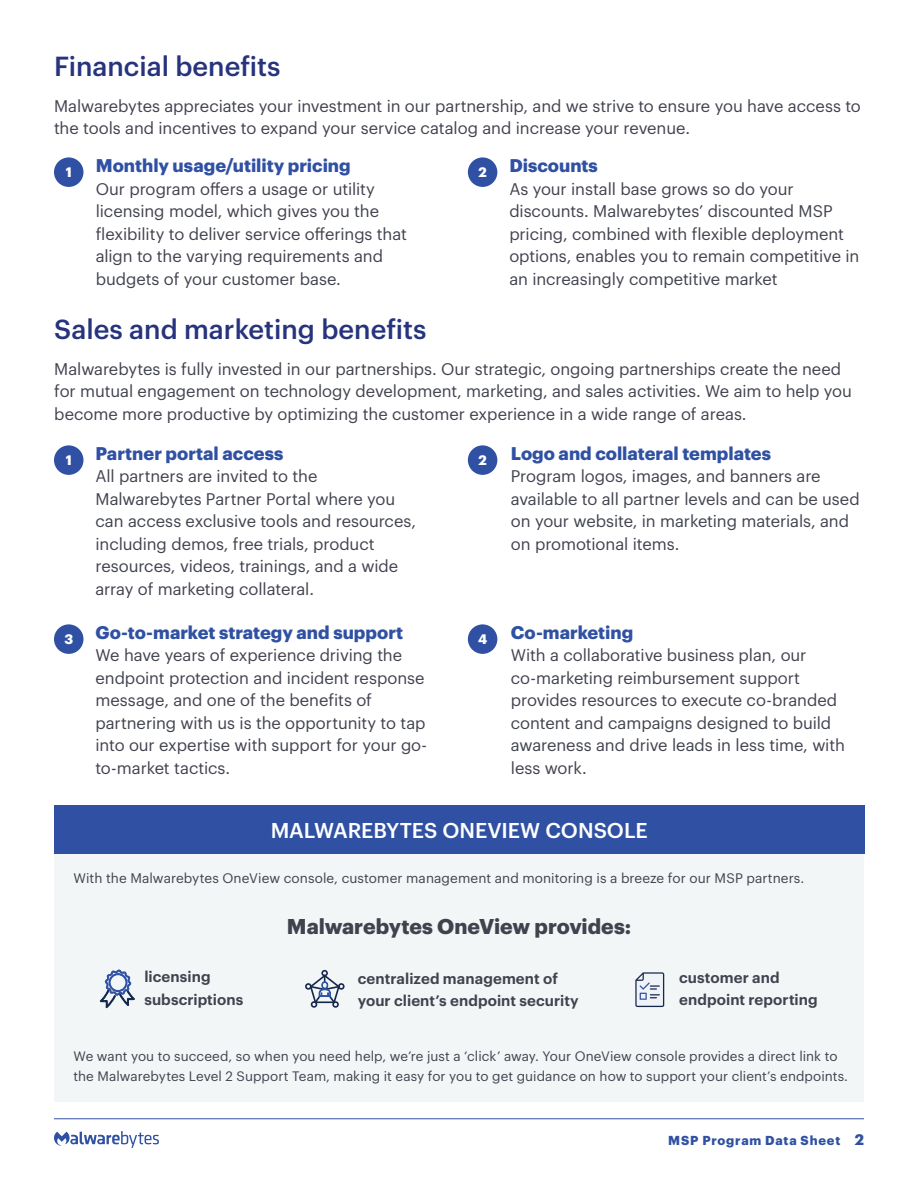
<style>
.page{position:relative;width:918px;height:1188px;background:#fff}
.page>*{position:absolute;margin:0;border:0;box-sizing:border-box;transform-origin:0 0}
.t1{font:500 27px "Graphik";color:#27347d}
.t2{font:700 21px "Graphik";letter-spacing:-.005em;color:#40424e}
.t3{font:500 21px "Graphik";letter-spacing:-.005em;color:#fff}
.t4{font:700 18px "Graphik";color:#3051a3}
.t5{font:16.5px/22.5px "Graphik";letter-spacing:-.005em;color:#40424e}
.t6{font:600 15px/22.5px "Graphik";letter-spacing:.005em;color:#40424e}
.t7{font:13.5px/19.8px "Graphik";letter-spacing:.005em;color:#40424e}
.t8{font:700 13.5px "Graphik";color:#fff}
.t9{font:700 12.75px "Graphik";letter-spacing:.065em;color:#3051a3}
.s1{font-size:15px}
</style>
<div class="page">
<hr style="left:54px;top:1118px;width:810px;height:1px;background:#3051a3">
<svg style="left:54px;top:1131px;width:105px;height:17px"></svg>
<div style="left:468px;top:624px;width:29px;height:30px;background:#3051a3;border-radius:50%"></div>
<div style="left:54px;top:624px;width:29px;height:30px;background:#3051a3;border-radius:50%"></div>
<div style="left:468px;top:157px;width:29px;height:30px;background:#3051a3;border-radius:50%"></div>
<div style="left:468px;top:445px;width:29px;height:30px;background:#3051a3;border-radius:50%"></div>
<div style="left:54px;top:157px;width:29px;height:30px;background:#3051a3;border-radius:50%"></div>
<div style="left:54px;top:445px;width:29px;height:30px;background:#3051a3;border-radius:50%"></div>
<div style="left:54px;top:806px;width:810px;height:48px;background:#3051a3"></div>
<div style="left:54px;top:854px;width:810px;height:248px;background:#f3f6f7"></div>
<svg style="left:305px;top:970px;width:40px;height:38px"></svg>
<svg style="left:100px;top:970px;width:35px;height:39px"></svg>
<svg style="left:635px;top:972px;width:29px;height:35px"></svg>
<h1 class="t1" style="left:54px;top:46px;width:228px">Financial benefits</h1>
<p class="t5" style="left:54px;top:93px;width:808px">Malwarebytes appreciates your investment in our partnership, and we strive to ensure you have access to the tools and incentives to expand your service catalog and increase your revenue.</p>
<p class="t8" style="left:66px;top:161px;width:8px">1</p>
<p class="t4" style="left:96px;top:152px;width:257px">Monthly usage/utility pricing</p>
<p class="t5" style="left:96px;top:176px;width:313px">Our program offers a usage or utility licensing model, which gives you the flexibility to deliver service offerings that align to the varying requirements and budgets of your customer base.</p>
<p class="t4" style="left:509px;top:152px;width:90px">Discounts</p>
<p class="t5" style="left:509px;top:176px;width:352px">As your install base grows so do your discounts. Malwarebytes’ discounted MSP pricing, combined with flexible deployment options, enables you to remain competitive in an increasingly competitive market</p>
<p class="t8" style="left:478px;top:161px;width:10px">2</p>
<h1 class="t1" style="left:54px;top:308px;width:374px">Sales and marketing benefits</h1>
<p class="t5" style="left:54px;top:356px;width:799px">Malwarebytes is fully invested in our partnerships. Our strategic, ongoing partnerships create the need for mutual engagement on technology development, marketing, and sales activities. We aim to help you become more productive by optimizing the customer experience in a wide range of areas.</p>
<p class="t4" style="left:95px;top:439px;width:190px">Partner portal access</p>
<p class="t5" style="left:95px;top:464px;width:322px">All partners are invited to the Malwarebytes Partner Portal where you can access exclusive tools and resources, including demos, free trials, product resources, videos, trainings, and a wide array of marketing collateral.</p>
<p class="t4" style="left:95px;top:618px;width:309px">Go-to-market strategy and support</p>
<p class="t5" style="left:95px;top:643px;width:333px">We have years of experience driving the endpoint protection and incident response message, and one of the benefits of partnering with us is the opportunity to tap into our expertise with support for your go&shy;to-market tactics.</p>
<p class="t8" style="left:478px;top:449px;width:10px">2</p>
<p class="t8" style="left:66px;top:449px;width:8px">1</p>
<p class="t8" style="left:64px;top:628px;width:10px">3</p>
<p class="t8" style="left:478px;top:628px;width:11px">4</p>
<p class="t4" style="left:511px;top:439px;width:262px">Logo and collateral templates</p>
<p class="t5" style="left:511px;top:464px;width:350px">Program logos, images, and banners are available to all partner levels and can be used on your website, in marketing materials, and on promotional items.</p>
<p class="t4" style="left:511px;top:618px;width:124px">Co-marketing</p>
<p class="t5" style="left:511px;top:643px;width:336px">With a collaborative business plan, our co-marketing reimbursement support provides resources to execute co-branded content and campaigns designed to build awareness and drive leads in less time, with less work.</p>
<p class="t3" style="left:271px;top:815px;width:378px">MALWAREBYTES ONEVIEW CONSOLE</p>
<p class="t7" style="left:73px;top:867px;width:732px">With the Malwarebytes OneView console, customer management and monitoring is a breeze for our MSP partners.</p>
<p class="t2" style="left:287px;top:910px;width:346px">Malwarebytes OneView provides:</p>
<p class="t6" style="left:358px;top:966px;width:222px">centralized management of your client’s endpoint security</p>
<p class="t6" style="left:144px;top:964px;width:101px">licensing subscriptions</p>
<p class="t6" style="left:679px;top:965px;width:140px">customer and endpoint reporting</p>
<p class="t7" style="left:73px;top:1045px;width:776px">We want you to succeed, so when you need help, we’re just a ‘click’ away. Your OneView console provides a direct link to the Malwarebytes Level 2 Support Team, making it easy for you to get guidance on how to support your client’s endpoints.</p>
<p class="t9" style="left:668px;top:1130px;width:197px">MSP Program Data Sheet <span class="s1">2</span></p>
</div>
